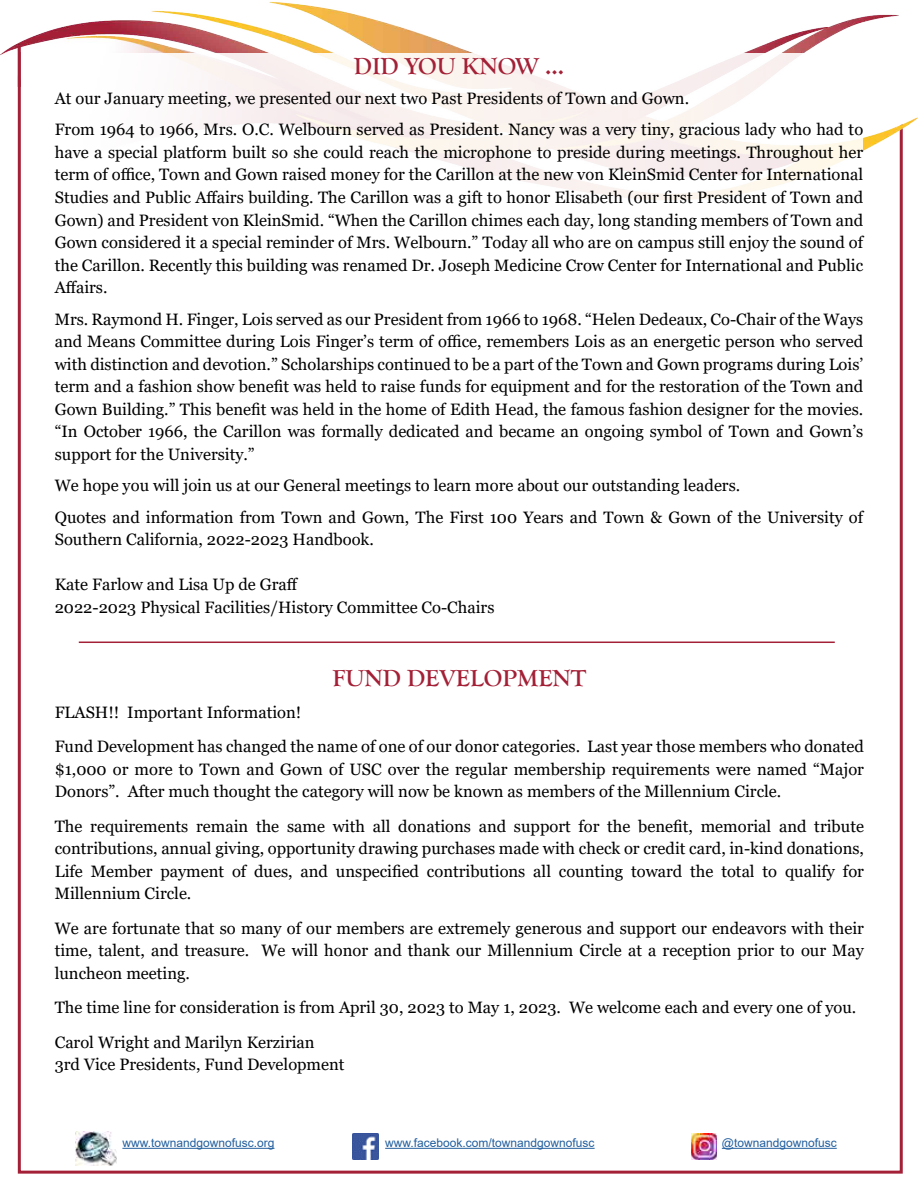
<style>
.page{position:relative;width:918px;height:1188px;background:#fff}
.page>*{position:absolute;margin:0;border:0;box-sizing:border-box;transform-origin:0 0}
.t1{font:700 24px "Goudy Old Style T";color:#a32036}
.t2{font:16.5px/22.5px "Georgia";color:#000}
.t3{font:12px "Arial";color:#215e9e}
</style>
<div class="page">
<img style="left:353px;top:1133px;width:26px;height:26px">
<img style="left:691px;top:1134px;width:26px;height:26px">
<img style="left:76px;top:1131px;width:41px;height:35px">
<hr style="left:122px;top:1148px;width:152px;height:1px;background:#215e9e">
<hr style="left:385px;top:1148px;width:210px;height:1px;background:#215e9e">
<hr style="left:722px;top:1148px;width:115px;height:1px;background:#215e9e">
<img style="left:0;top:1px;width:918px;height:206px">
<div style="left:55px;top:53px;width:808px;height:153px;background:linear-gradient(to right,#fdfbfb,#fcf8f6)"></div>
<hr style="left:18px;top:46px;width:3px;height:41px;background:#a32036">
<hr style="left:79px;top:642px;width:756px;height:1px;background:#a32036">
<h1 class="t1" style="left:354px;top:53px;width:212px">DID YOU KNOW ...</h1>
<p class="t2" style="left:55px;top:83px;width:810px;line-height:31.5px">At our January meeting, we presented our next two Past Presidents of Town and Gown.<br>From 1964 to 1966, Mrs. O.C. Welbourn served as President. Nancy was a very tiny, gracious lady who had to</p>
<p class="t2" style="left:55px;top:141px;width:810px;text-align:justify">have a special platform built so she could reach the microphone to preside during meetings. Throughout her term of office, Town and Gown raised money for the Carillon at the new von KleinSmid Center for International Studies and Public Affairs building. The Carillon was a gift to honor Elisabeth (our first President of Town and Gown) and President von KleinSmid. “When the Carillon chimes each day, long standing members of Town and Gown considered it a special reminder of Mrs. Welbourn.” Today all who are on campus still enjoy the sound of the Carillon. Recently this building was renamed Dr. Joseph Medicine Crow Center for International and Public Affairs.</p>
<p class="t2" style="left:55px;top:308px;width:810px;text-align:justify">Mrs. Raymond H. Finger, Lois served as our President from 1966 to 1968. “Helen Dedeaux, Co-Chair of the Ways and Means Committee during Lois Finger’s term of office, remembers Lois as an energetic person who served with distinction and devotion.” Scholarships continued to be a part of the Town and Gown programs during Lois’ term and a fashion show benefit was held to raise funds for equipment and for the restoration of the Town and Gown Building.” This benefit was held in the home of Edith Head, the famous fashion designer for the movies. “In October 1966, the Carillon was formally dedicated and became an ongoing symbol of Town and Gown’s support for the University.”</p>
<p class="t2" style="left:55px;top:470px;width:810px;line-height:31.5px">We hope you will join us at our General meetings to learn more about our outstanding leaders.<br>Quotes and information from Town and Gown, The First 100 Years and Town &amp; Gown of the University of</p>
<p class="t2" style="left:55px;top:528px;width:321px">Southern California, 2022-2023 Handbook.</p>
<p class="t2" style="left:55px;top:573px;width:441px">Kate Farlow and Lisa Up de Graff<br>2022-2023 Physical Facilities/History Committee Co-Chairs</p>
<h1 class="t1" style="left:333px;top:665px;width:255px">FUND DEVELOPMENT</h1>
<p class="t2" style="left:55px;top:695px;width:811px;line-height:34.5px">FLASH!! Important Information!<br>Fund Development has changed the name of one of our donor categories. Last year those members who donated</p>
<p class="t2" style="left:55px;top:758px;width:811px">$1,000 or more to Town and Gown of USC over the regular membership requirements were named “Major<br>Donors”. After much thought the category will now be known as members of the Millennium Circle.</p>
<p class="t2" style="left:55px;top:815px;width:811px;text-align:justify">The requirements remain the same with all donations and support for the benefit, memorial and tribute contributions, annual giving, opportunity drawing purchases made with check or credit card, in-kind donations, Life Member payment of dues, and unspecified contributions all counting toward the total to qualify for Millennium Circle.</p>
<p class="t2" style="left:55px;top:917px;width:811px;text-align:justify">We are fortunate that so many of our members are extremely generous and support our endeavors with their time, talent, and treasure. We will honor and thank our Millennium Circle at a reception prior to our May luncheon meeting.</p>
<p class="t2" style="left:55px;top:991px;width:803px;line-height:34.5px">The time line for consideration is from April 30, 2023 to May 1, 2023. We welcome each and every one of you.<br>Carol Wright and Marilyn Kerzirian</p>
<p class="t2" style="left:55px;top:1054px;width:291px">3rd Vice Presidents, Fund Development</p>
<p class="t3" style="left:122px;top:1135px;width:154px">www.townandgownofusc.org</p>
<p class="t3" style="left:385px;top:1135px;width:211px">www.facebook.com/townandgownofusc</p>
<p class="t3" style="left:722px;top:1135px;width:116px">@townandgownofusc</p>
</div>
